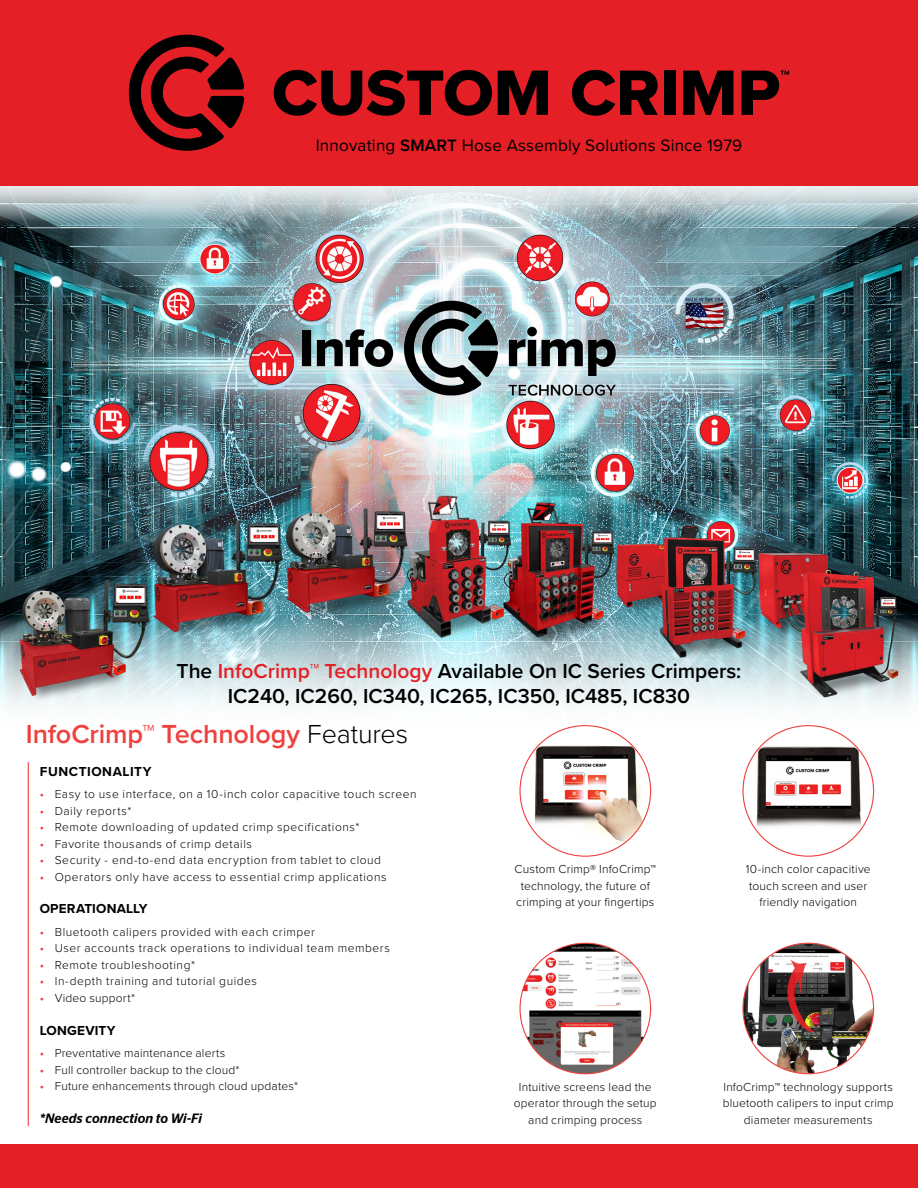
<style>
.page{position:relative;width:918px;height:1188px;background:#fff}
.page>*{position:absolute;margin:0;border:0;box-sizing:border-box;transform-origin:0 0}
.t1{font:600 27px "Proxima Nova";letter-spacing:-.005em;color:#ef413d}
.t2{font:600 21px/25.2px "Proxima Nova";color:#000;text-align:center}
.t3{font:17.1px "Proxima Nova";letter-spacing:.01em;color:#000}
.t4{font:italic 500 13.5px "Continental Stag Sans";letter-spacing:.01em;color:#000}
.t5{font:700 13.5px "Proxima Nova";letter-spacing:.02em;color:#000}
.t6{font:700 13.5px "Proxima Nova";letter-spacing:.045em;color:#000}
.t7{font:300 12px "Proxima Nova";letter-spacing:.035em;color:#000}
.t8{font:300 12px/16.5px "Proxima Nova";letter-spacing:.015em;color:#000;text-align:center}
.s1{font-weight:600}
.s2{font-size:16.95px}
.s3{color:#e41f26}
.s4{font-weight:300;color:#000}
.s5{font-weight:600;color:#ef413d}
</style>
<div class="page">
<img style="left:0;top:185px;width:918px;height:547px">
<div style="left:0;top:1145px;width:918px;height:43px;background:#e41f26"></div>
<img style="left:747px;top:743px;width:127px;height:90px">
<svg style="left:521px;top:943px;width:130px;height:100px"></svg>
<img style="left:529px;top:1011px;width:112px;height:63px">
<img style="left:525px;top:742px;width:118px;height:102px">
<img style="left:744px;top:944px;width:130px;height:129px">
<hr style="left:28px;top:762px;width:1px;height:364px;background:#ef413d">
<div style="left:0;top:0;width:918px;height:185px;background:#e41f26"></div>
<svg style="left:128px;top:35px;width:116px;height:116px"></svg>
<svg style="left:274px;top:70px;width:218px;height:46px"></svg>
<svg style="left:498px;top:71px;width:50px;height:44px"></svg>
<svg style="left:572px;top:70px;width:86px;height:46px"></svg>
<div style="left:664px;top:71px;width:11px;height:44px;background:#000"></div>
<svg style="left:683px;top:71px;width:50px;height:44px"></svg>
<svg style="left:742px;top:71px;width:47px;height:44px"></svg>
<div style="left:25px;top:649px;width:102px;height:53px;background:#edf4f5"></div>
<div style="left:161px;top:596px;width:104px;height:44px;background:#000;opacity:.45"></div>
<div style="left:293px;top:577px;width:104px;height:46px;background:#000;opacity:.45"></div>
<div style="left:412px;top:599px;width:93px;height:43px;background:#000;opacity:.45"></div>
<div style="left:513px;top:603px;width:96px;height:46px;background:#000;opacity:.45"></div>
<div style="left:664px;top:622px;width:94px;height:39px;background:#000;opacity:.45"></div>
<img style="left:610px;top:521px;width:151px;height:139px">
<img style="left:742px;top:545px;width:175px;height:157px">
<img style="left:153px;top:521px;width:130px;height:111px">
<img style="left:407px;top:495px;width:105px;height:143px">
<img style="left:499px;top:500px;width:116px;height:146px">
<img style="left:19px;top:580px;width:134px;height:116px">
<img style="left:285px;top:509px;width:122px;height:105px">
<h3 class="t3" style="left:316px;top:132px;width:428px">Innovating <span class="s1">SMART</span> Hose Assembly Solutions Since <span class="s2">1979</span></h3>
<h2 class="t2" style="left:177px;top:657px;width:566px">The <span class="s3">InfoCrimp™ Technology</span> Available On IC Series Crimpers:<br>IC240, IC260, IC340, IC265, IC350, IC485, IC830</h2>
<h1 class="t1" style="left:26px;top:714px;width:384px">InfoCrimp™ Technology <span class="s4">Features</span></h1>
<p class="t6" style="left:40px;top:761px;width:113px">FUNCTIONALITY</p>
<p class="t7" style="left:40px;top:785px;width:378px"><span class="s5">•</span> Easy to use interface, on a 10-inch color capacitive touch screen</p>
<p class="t7" style="left:40px;top:802px;width:93px"><span class="s5">•</span> Daily reports*</p>
<p class="t7" style="left:40px;top:818px;width:321px"><span class="s5">•</span> Remote downloading of updated crimp specifications*</p>
<p class="t7" style="left:40px;top:835px;width:214px"><span class="s5">•</span> Favorite thousands of crimp details</p>
<p class="t7" style="left:40px;top:851px;width:343px"><span class="s5">•</span> Security - end-to-end data encryption from tablet to cloud</p>
<p class="t7" style="left:40px;top:868px;width:348px"><span class="s5">•</span> Operators only have access to essential crimp applications</p>
<p class="t5" style="left:40px;top:899px;width:109px">OPERATIONALLY</p>
<p class="t7" style="left:40px;top:923px;width:277px"><span class="s5">•</span> Bluetooth calipers provided with each crimper</p>
<p class="t7" style="left:40px;top:939px;width:352px"><span class="s5">•</span> User accounts track operations to individual team members</p>
<p class="t7" style="left:40px;top:956px;width:157px"><span class="s5">•</span> Remote troubleshooting*</p>
<p class="t7" style="left:40px;top:972px;width:219px"><span class="s5">•</span> In-depth training and tutorial guides</p>
<p class="t8" style="left:40px;top:989px;width:97px"><span class="s5">•</span> Video support*</p>
<p class="t5" style="left:40px;top:1020px;width:77px">LONGEVITY</p>
<p class="t8" style="left:40px;top:1044px;width:187px"><span class="s5">•</span> Preventative maintenance alerts</p>
<p class="t8" style="left:40px;top:1061px;width:201px"><span class="s5">•</span> Full controller backup to the cloud*</p>
<p class="t8" style="left:40px;top:1077px;width:260px"><span class="s5">•</span> Future enhancements through cloud updates*</p>
<p class="t4" style="left:40px;top:1110px;width:164px">*Needs connection to Wi-Fi</p>
<p class="t8" style="left:515px;top:860px;width:143px">Custom Crimp® InfoCrimp™ technology, the future of crimping at your fingertips</p>
<p class="t8" style="left:746px;top:860px;width:126px">10-inch color capacitive touch screen and user friendly navigation</p>
<p class="t8" style="left:514px;top:1078px;width:144px">Intuitive screens lead the operator through the setup and crimping process</p>
<p class="t8" style="left:723px;top:1078px;width:173px">InfoCrimp™ technology supports bluetooth calipers to input crimp diameter measurements</p>
</div>
